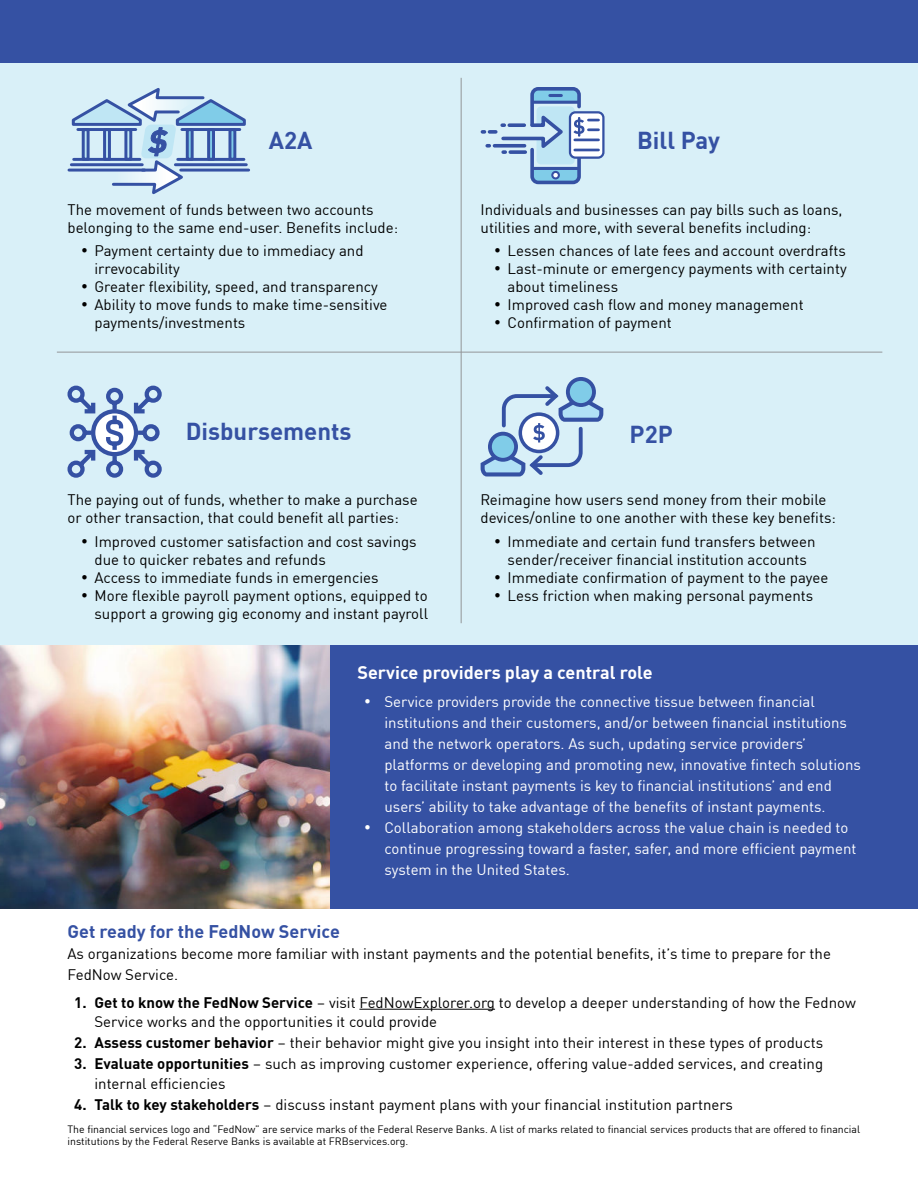
<style>
.page{position:relative;width:918px;height:1188px;background:#fff}
.page>*{position:absolute;margin:0;border:0;box-sizing:border-box;transform-origin:0 0}
.t1{font:700 24px "DINOT";color:#3551a3}
.t2{font:700 18px "DINOT";color:#fff}
.t3{font:700 18px "DINOT";color:#3551a3}
.t4{font:15px/18px "DINOT";color:#000}
.t5{font:15px/21px "DINOT";color:#fff}
.t6{font:10.5px/12px "DINOT";color:#000}
.s1{font-weight:700}
</style>
<div class="page">
<div style="left:0;top:10px;width:918px;height:665px;background:#d9f0f8"></div>
<div style="left:329px;top:645px;width:589px;height:264px;background:#3551a3"></div>
<hr style="left:359px;top:1009px;width:136px;height:1px;background:#000">
<img style="left:0;top:645px;width:329px;height:264px">
<hr style="left:461px;top:78px;width:1px;height:545px;background:#939598">
<hr style="left:57px;top:352px;width:825px;height:1px;background:#939598">
<div style="left:570px;top:112px;width:33px;height:46px;background:#fff;border-radius:5px"></div>
<div style="left:569px;top:111px;width:36px;height:48px;border:2px solid #3551a3;border-radius:5px"></div>
<svg style="left:482px;top:87px;width:117px;height:98px"></svg>
<hr style="left:181px;top:169px;width:68px;height:3px;background:#3551a3">
<svg style="left:69px;top:88px;width:178px;height:107px"></svg>
<svg style="left:568px;top:379px;width:26px;height:26px"></svg>
<div style="left:566px;top:377px;width:30px;height:30px;border:4px solid #3551a3;border-radius:50%"></div>
<svg style="left:481px;top:383px;width:122px;height:94px"></svg>
<div style="left:490px;top:434px;width:26px;height:26px;background:#80cce8;border-radius:50%"></div>
<div style="left:488px;top:432px;width:30px;height:30px;border:4px solid #3551a3;border-radius:50%"></div>
<div style="left:0;top:0;width:918px;height:63px;background:#3551a3"></div>
<svg style="left:67px;top:385px;width:95px;height:93px"></svg>
<h1 class="t1" style="left:269px;top:132px;width:45px">A2A</h1>
<p class="t4" style="left:68px;top:201px;width:332px">The movement of funds between two accounts belonging to the same end-user. Benefits include:</p>
<p class="t4" style="left:94px;top:243px;width:271px;text-indent:-14px">• Payment certainty due to immediacy and irrevocability</p>
<p class="t4" style="left:81px;top:277px;width:298px">• Greater flexibility, speed, and transparency</p>
<p class="t4" style="left:94px;top:295px;width:295px;text-indent:-14px">• Ability to move funds to make time-sensitive payments/investments</p>
<h1 class="t1" style="left:186px;top:422px;width:167px">Disbursements</h1>
<p class="t4" style="left:68px;top:489px;width:352px">The paying out of funds, whether to make a purchase or other transaction, that could benefit all parties:</p>
<p class="t4" style="left:94px;top:534px;width:324px;text-indent:-14px">• Improved customer satisfaction and cost savings due to quicker rebates and refunds</p>
<p class="t4" style="left:81px;top:570px;width:299px">• Access to immediate funds in emergencies</p>
<p class="t4" style="left:81px;top:585px;width:349px;text-align:right">• More flexible payroll payment options, equipped to support a growing gig economy and instant payroll</p>
<h1 class="t1" style="left:637px;top:132px;width:84px">Bill Pay</h1>
<p class="t4" style="left:481px;top:199px;width:363px">Individuals and businesses can pay bills such as loans, utilities and more, with several benefits including:</p>
<p class="t4" style="left:494px;top:243px;width:353px">• Lessen chances of late fees and account overdrafts</p>
<p class="t4" style="left:508px;top:259px;width:341px;text-indent:-14px">• Last-minute or emergency payments with certainty about timeliness</p>
<p class="t4" style="left:494px;top:295px;width:311px">• Improved cash flow and money management</p>
<p class="t4" style="left:494px;top:313px;width:179px">• Confirmation of payment</p>
<h1 class="t1" style="left:630px;top:426px;width:45px">P2P</h1>
<p class="t4" style="left:481px;top:492px;width:357px">Reimagine how users send money from their mobile devices/online to one another with these key benefits:</p>
<p class="t4" style="left:494px;top:534px;width:323px;text-align:center">• Immediate and certain fund transfers between sender/receiver financial institution accounts</p>
<p class="t4" style="left:494px;top:567px;width:336px">• Immediate confirmation of payment to the payee</p>
<p class="t4" style="left:494px;top:588px;width:321px">• Less friction when making personal payments</p>
<p class="t2" style="left:357px;top:666px;width:297px">Service providers play a central role</p>
<p class="t5" style="left:384px;top:690px;width:478px;text-indent:-20px">• Service providers provide the connective tissue between financial institutions and their customers, and/or between financial institutions and the network operators. As such, updating service providers’ platforms or developing and promoting new, innovative fintech solutions to facilitate instant payments is key to financial institutions’ and end users’ ability to take advantage of the benefits of instant payments.</p>
<p class="t5" style="left:384px;top:818px;width:474px;text-indent:-20px">• Collaboration among stakeholders across the value chain is needed to continue progressing toward a faster, safer, and more efficient payment system in the United States.</p>
<p class="t3" style="left:68px;top:925px;width:274px">Get ready for the FedNow Service</p>
<p class="t4" style="left:68px;top:942px;width:765px;line-height:21px">As organizations become more familiar with instant payments and the potential benefits, it’s time to prepare for the<br>FedNow Service.</p>
<p class="t4" style="left:94px;top:994px;width:763px;line-height:19.5px;text-indent:-20px"><span class="s1">1. Get to know the FedNow Service</span> – visit FedNowExplorer.org to develop a deeper understanding of how the Fednow<br>Service works and the opportunities it could provide</p>
<p class="t4" style="left:74px;top:1035px;width:750px"><span class="s1">2. Assess customer behavior</span> – their behavior might give you insight into their interest in these types of products</p>
<p class="t4" style="left:94px;top:1053px;width:730px;line-height:19.5px;text-indent:-20px"><span class="s1">3. Evaluate opportunities</span> – such as improving customer experience, offering value-added services, and creating internal efficiencies</p>
<p class="t4" style="left:74px;top:1094px;width:660px"><span class="s1">4. Talk to key stakeholders</span> – discuss instant payment plans with your financial institution partners</p>
<p class="t6" style="left:68px;top:1122px;width:794px">The financial services logo and “FedNow” are service marks of the Federal Reserve Banks. A list of marks related to financial services products that are offered to financial institutions by the Federal Reserve Banks is available at FRBservices.org.</p>
</div>
